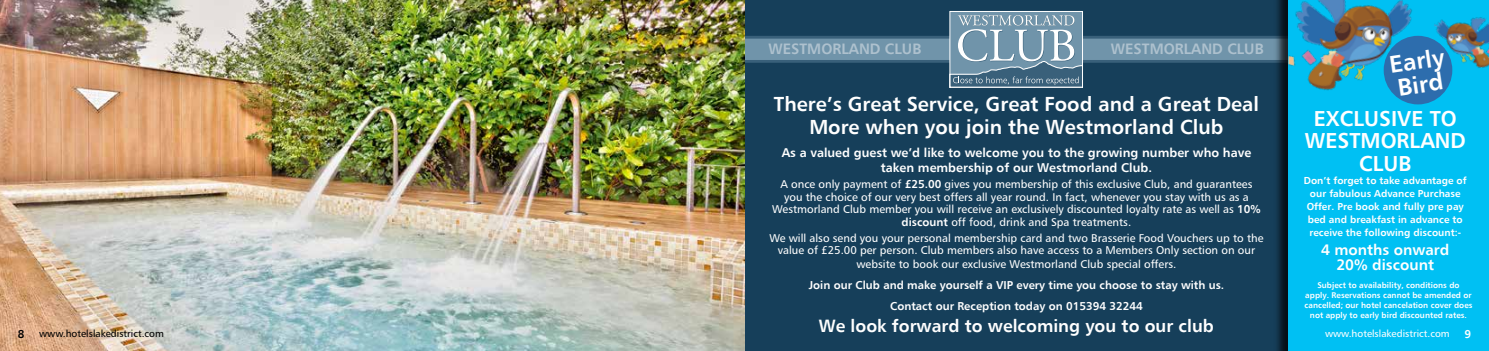
<style>
.page{position:relative;width:1489px;height:351px;background:#fff}
.page>*{position:absolute;margin:0;border:0;box-sizing:border-box;transform-origin:0 0}
.t1{font:23.75px/23.8px "Humanist 777 BT Bold B";color:#fff}
.t2{font:21.25px/22.5px "Humanist 777 BT Bold B";color:#fff;text-align:center}
.t3{font:20px/22.5px "Humanist 777 BT Bold B";color:#fff;text-align:center}
.t4{font:17.5px "Humanist 777 BT Bold B";color:#fff}
.t5{font:15px/15px "Humanist 777 BT Bold B";color:#fff;text-align:center}
.t6{font:14.75px "Humanist 777 BT Bold B";color:#aec1ce}
.t7{font:12.5px/15px "Humanist 777 BT Bold B";color:#fff;text-align:center}
.t8{font:11.25px/12.5px "Humanist 777 BT Roman B";color:#fff;text-align:center}
.t9{font:11.25px/21px "Humanist 777 BT Bold B";color:#fff;text-align:center}
.t10{font:11.25px "Humanist 777 BT Bold B";color:#000}
.t11{font:10px/13.1px "Humanist 777 BT Bold B";color:#fff;text-align:center}
.t12{font:10px "Humanist 777 BT Roman B";color:#000}
.t13{font:10px "Humanist 777 BT Roman B";color:#fff}
.t14{font:8.12px/10px "Humanist 777 BT Bold B";color:#fff;text-align:center}
.s1{font-family:"Humanist 777 BT Bold B"}
</style>
<div class="page">
<div style="left:744px;top:0;width:744px;height:351px;background:#163f5a"></div>
<div style="left:733px;top:36px;width:566px;height:27px;background:#7094aa;border:3px solid #39607a"></div>
<div style="left:950px;top:11px;width:132px;height:64px;background:#7094aa"></div>
<svg style="left:951px;top:15px;width:129px;height:71px"></svg>
<div style="left:949px;top:11px;width:133px;height:77px;border:1px solid #fff"></div>
<img style="left:0;top:0;width:744px;height:351px">
<div style="left:1273px;top:0;width:215px;height:351px;background:#000;opacity:.75"></div>
<div style="left:1288px;top:0;width:200px;height:351px;background:#00c0f3"></div>
<img style="left:1288px;top:0;width:136px;height:91px">
<img style="left:1428px;top:17px;width:60px;height:51px">
<div style="left:1383px;top:36px;width:69px;height:68px;background:#2d6dad;border-radius:50%"></div>
<p class="t10" style="left:18px;top:327px;width:8px">8</p>
<p class="t12" style="left:39px;top:327px;width:126px">www.hotelslakedistrict.com</p>
<h3 class="t6" style="left:768px;top:39px;width:154px">WESTMORLAND CLUB</h3>
<h3 class="t6" style="left:1110px;top:39px;width:154px">WESTMORLAND CLUB</h3>
<h3 class="t3" style="left:773px;top:93px;width:487px">There’s Great Service, Great Food and a Great Deal<br>More when you join the Westmorland Club</h3>
<p class="t7" style="left:781px;top:145px;width:471px">As a valued guest we’d like to welcome you to the growing number who have taken membership of our Westmorland Club.</p>
<p class="t8" style="left:772px;top:178px;width:490px">A once only payment of <span class="s1">£25.00</span> gives you membership of this exclusive Club, and guarantees you the choice of our very best offers all year round. In fact, whenever you stay with us as a Westmorland Club member you will receive an exclusively discounted loyalty rate as well as <span class="s1">10% discount</span> off food, drink and Spa treatments.</p>
<p class="t8" style="left:769px;top:231px;width:495px">We will also send you your personal membership card and two Brasserie Food Vouchers up to the value of £25.00 per person. Club members also have access to a Members Only section on our</p>
<p class="t8" style="left:856px;top:257px;width:321px">website to book our exclusive Westmorland Club special offers.</p>
<p class="t9" style="left:808px;top:274px;width:417px">Join our Club and make yourself a VIP every time you choose to stay with us.<br>Contact our Reception today on 015394 32244</p>
<h3 class="t4" style="left:818px;top:315px;width:396px">We look forward to welcoming you to our club</h3>
<h1 class="t1" style="left:1387px;top:53px;width:57px;rotate:-9deg">Early<br>Bird</h1>
<h2 class="t2" style="left:1304px;top:107px;width:162px">EXCLUSIVE TO<br>WESTMORLAND<br>CLUB</h2>
<p class="t11" style="left:1303px;top:174px;width:164px">Don’t forget to take advantage of our fabulous Advance Purchase<br>Offer. Pre book and fully pre pay bed and breakfast in advance to receive the following discount:-</p>
<h3 class="t5" style="left:1320px;top:242px;width:130px">4 months onward<br>20% discount</h3>
<p class="t14" style="left:1304px;top:280px;width:170px">Subject to availability, conditions do apply. Reservations cannot be amended or cancelled; our hotel cancelation cover does not apply to early bird discounted rates.</p>
<p class="t13" style="left:1324px;top:327px;width:126px">www.hotelslakedistrict.com</p>
<p class="t9" style="left:1464px;top:323px;width:8px">9</p>
</div>
